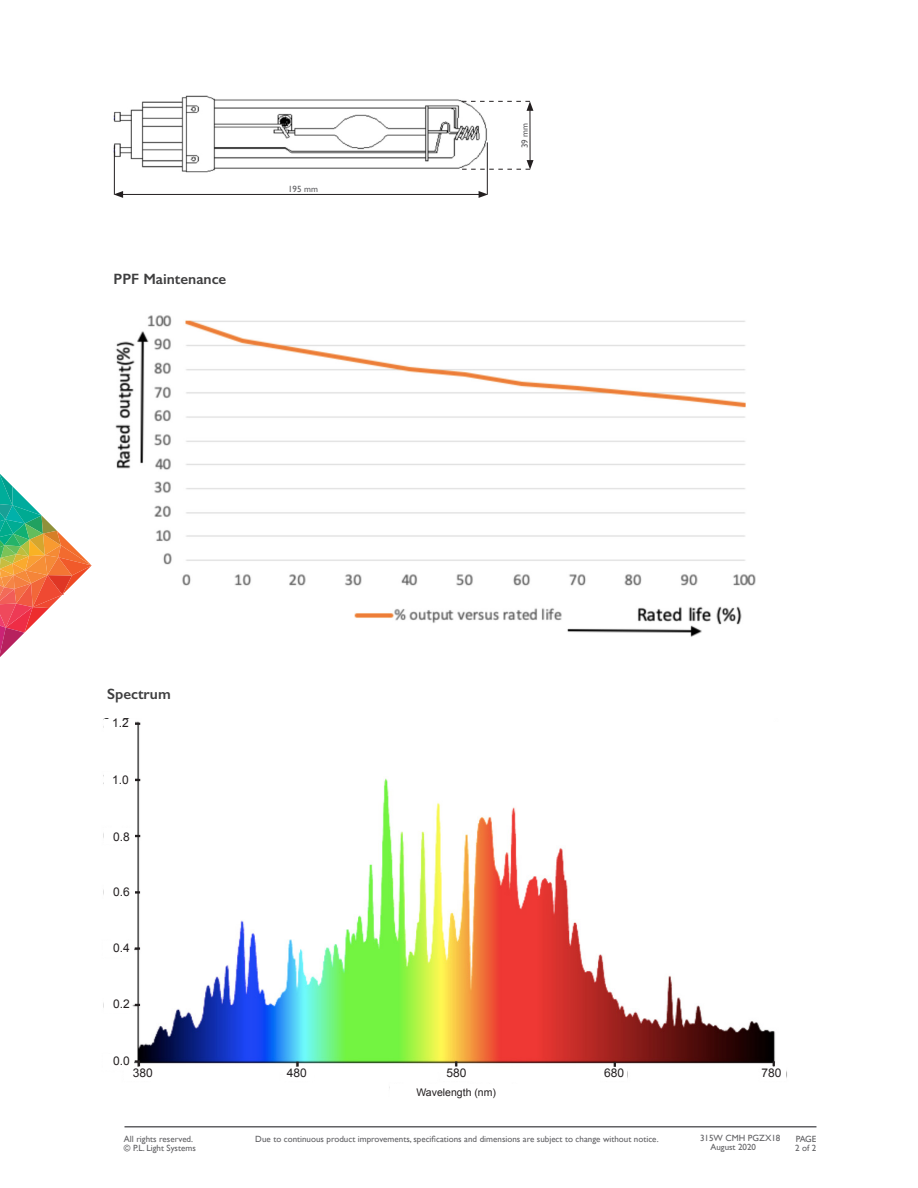
<style>
.page{position:relative;width:918px;height:1188px;background:#fff}
.page>*{position:absolute;margin:0;border:0;box-sizing:border-box;transform-origin:0 0}
.t1{font:600 15px "Gill Sans";color:#3e3e3f}
.t2{font:12px "Arial";color:#231f20}
.t3{font:10.5px "Arial";color:#231f20}
.t4{font:9px/9px "Gill Sans";color:#616164}
</style>
<div class="page">
<svg style="left:0;top:474px;width:92px;height:183px"></svg>
<hr style="left:124px;top:1126px;width:692px;height:2px;background:#616164">
<img style="left:115px;top:315px;width:641px;height:322px">
<img style="left:103px;top:719px;width:684px;height:369px">
<svg style="left:296px;top:1062px;width:3px;height:5px"></svg>
<div style="left:760px;top:1067px;width:26px;height:13px;background:#fff"></div>
<div style="left:601px;top:1067px;width:25px;height:13px;background:#fff"></div>
<div style="left:441px;top:1067px;width:33px;height:14px;background:#fff"></div>
<div style="left:284px;top:1067px;width:30px;height:14px;background:#fff"></div>
<div style="left:124px;top:1067px;width:29px;height:13px;background:#fff"></div>
<svg style="left:135px;top:1060px;width:5px;height:6px"></svg>
<svg style="left:135px;top:947px;width:5px;height:3px"></svg>
<svg style="left:135px;top:891px;width:5px;height:3px"></svg>
<div style="left:104px;top:719px;width:30px;height:13px;background:#fff"></div>
<div style="left:104px;top:772px;width:30px;height:15px;background:#fff"></div>
<div style="left:104px;top:829px;width:30px;height:15px;background:#fff"></div>
<div style="left:104px;top:885px;width:30px;height:15px;background:#fff"></div>
<div style="left:103px;top:941px;width:30px;height:16px;background:#fff"></div>
<div style="left:104px;top:997px;width:27px;height:15px;background:#fff"></div>
<div style="left:103px;top:1054px;width:30px;height:15px;background:#fff"></div>
<div style="left:390px;top:1084px;width:133px;height:17px;background:#fff"></div>
<img style="left:113px;top:95px;width:381px;height:95px">
<hr style="left:121px;top:194px;width:360px;height:1px;background:#231f20">
<svg style="left:114px;top:191px;width:9px;height:7px"></svg>
<svg style="left:479px;top:191px;width:9px;height:7px"></svg>
<hr style="left:487px;top:142px;width:1px;height:52px;background:#231f20">
<hr style="left:530px;top:108px;width:1px;height:54px;background:#231f20">
<svg style="left:462px;top:101px;width:71px;height:10px"></svg>
<svg style="left:462px;top:160px;width:72px;height:10px"></svg>
<hr style="left:114px;top:145px;width:1px;height:49px;background:#231f20">
<p class="t1" style="left:114px;top:269px;width:114px">PPF Maintenance</p>
<p class="t4" style="left:288px;top:185px;width:31px">195 mm</p>
<p class="t4" style="left:520px;top:148px;width:27px;rotate:-90deg">39 mm</p>
<p class="t1" style="left:107px;top:685px;width:65px">Spectrum</p>
<p class="t2" style="left:112px;top:715px;width:18px">1.2</p>
<p class="t2" style="left:112px;top:772px;width:18px">1.0</p>
<p class="t2" style="left:113px;top:829px;width:18px">0.8</p>
<p class="t2" style="left:113px;top:884px;width:18px">0.6</p>
<p class="t2" style="left:113px;top:940px;width:18px">0.4</p>
<p class="t2" style="left:113px;top:996px;width:18px">0.2</p>
<p class="t2" style="left:113px;top:1053px;width:18px">0.0</p>
<p class="t2" style="left:133px;top:1065px;width:22px">380</p>
<p class="t4" style="left:124px;top:1134px;width:71px">All rights reserved.</p>
<p class="t4" style="left:124px;top:1143px;width:73px">© P.L. Light Systems</p>
<p class="t2" style="left:287px;top:1065px;width:22px">480</p>
<p class="t2" style="left:446px;top:1065px;width:22px">580</p>
<p class="t2" style="left:604px;top:1065px;width:22px">680</p>
<p class="t2" style="left:761px;top:1065px;width:22px">780</p>
<p class="t3" style="left:416px;top:1086px;width:81px">Wavelength (nm)</p>
<p class="t4" style="left:255px;top:1134px;width:405px">Due to continuous product improvements, specifications and dimensions are subject to change without notice.</p>
<p class="t4" style="left:796px;top:1134px;width:22px">PAGE</p>
<p class="t4" style="left:795px;top:1143px;width:23px">2 of 2</p>
<p class="t4" style="left:710px;top:1134px;width:72px;text-indent:-10px">315W CMH PGZX18<br>August 2020</p>
</div>
